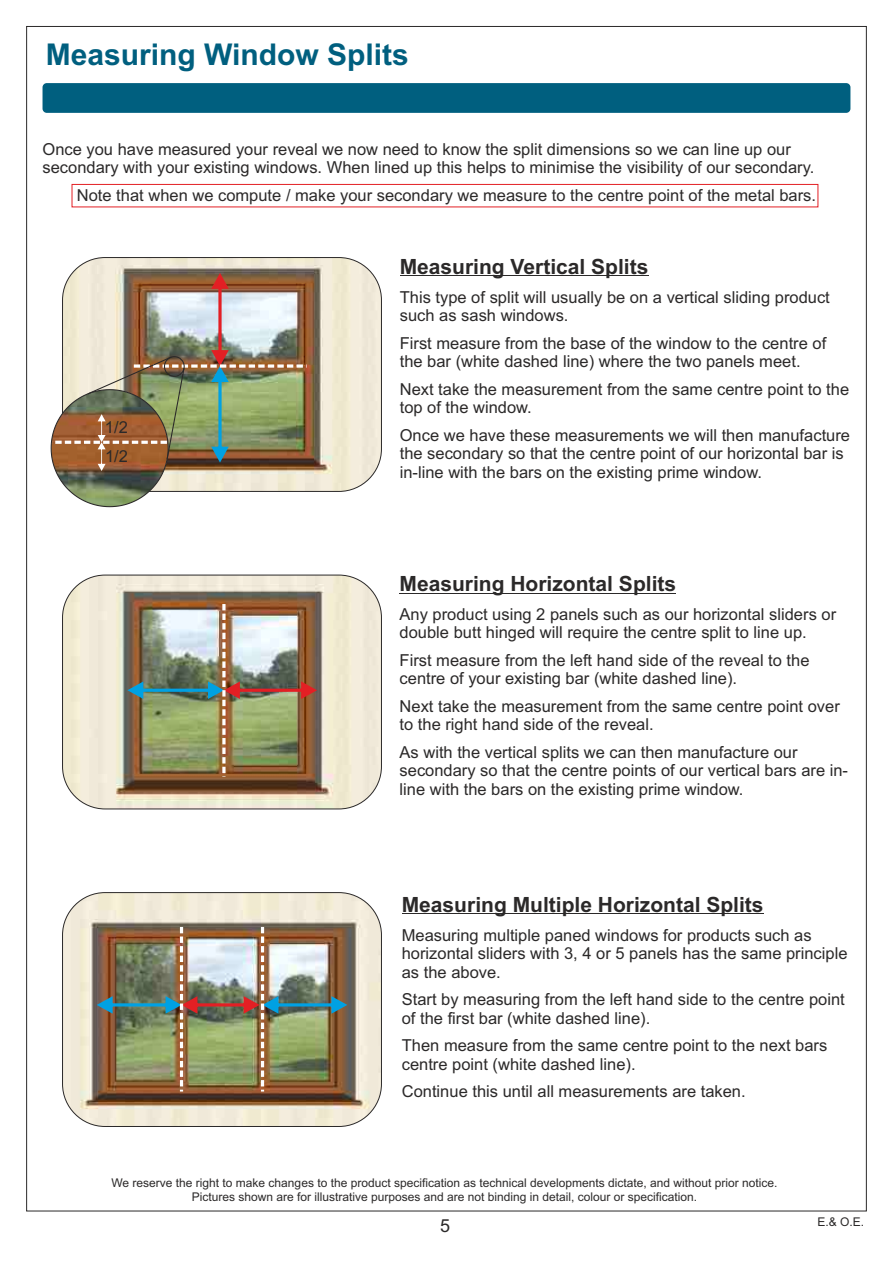
<style>
.page{position:relative;width:893px;height:1263px;background:#fff}
.page>*{position:absolute;margin:0;border:0;box-sizing:border-box;transform-origin:0 0}
.t1{font:700 30px "Arial";color:#005f7f}
.t2{font:700 21px "Arial";color:#2b2929}
.t3{font:18px "Arial";color:#2b2929}
.t4{font:16.5px/18.5px "Arial";color:#2b2929}
.t5{font:12px/13.4px "Arial";color:#2b2929;text-align:center}
</style>
<div class="page">
<div style="left:43px;top:83px;width:807px;height:30px;background:#005f7f;border-radius:4px"></div>
<hr style="left:400px;top:275px;width:248px;height:1px;background:#2b2929">
<hr style="left:400px;top:592px;width:276px;height:1px;background:#2b2929">
<hr style="left:402px;top:913px;width:361px;height:1px;background:#2b2929">
<img style="left:63px;top:258px;width:318px;height:233px;border-radius:43px">
<img style="left:63px;top:575px;width:318px;height:234px;border-radius:43px">
<img style="left:127px;top:604px;width:190px;height:173px">
<div style="left:62px;top:575px;width:320px;height:234px;border:1px solid #2b2929;border-radius:43px"></div>
<img style="left:63px;top:892px;width:318px;height:234px;border-radius:43px">
<img style="left:97px;top:927px;width:250px;height:164px">
<div style="left:62px;top:892px;width:320px;height:235px;border:1px solid #2b2929;border-radius:43px"></div>
<div style="left:72px;top:184px;width:746px;height:23px;border:1px solid #e31f24"></div>
<img style="left:51px;top:273px;width:256px;height:234px">
<div style="left:164px;top:356px;width:21px;height:21px;border:1px solid #2b2929;border-radius:50%"></div>
<h1 class="t1" style="left:46px;top:43px;width:365px">Measuring Window Splits</h1>
<p class="t4" style="left:43px;top:141px;width:773px">Once you have measured your reveal we now need to know the split dimensions so we can line up our secondary with your existing windows. When lined up this helps to minimise the visibility of our secondary.</p>
<p class="t4" style="left:77px;top:187px;width:741px">Note that when we compute / make your secondary we measure to the centre point of the metal bars.</p>
<p class="t4" style="left:105px;top:414px;width:25px;line-height:29px">1/2<br>1/2</p>
<p class="t2" style="left:400px;top:258px;width:250px">Measuring Vertical Splits</p>
<p class="t4" style="left:400px;top:289px;width:432px">This type of split will usually be on a vertical sliding product such as sash windows.</p>
<p class="t4" style="left:400px;top:335px;width:428px">First measure from the base of the window to the centre of the bar (white dashed line) where the two panels meet.</p>
<p class="t4" style="left:400px;top:381px;width:451px">Next take the measurement from the same centre point to the top of the window.</p>
<p class="t4" style="left:400px;top:427px;width:452px">Once we have these measurements we will then manufacture the secondary so that the centre point of our horizontal bar is in-line with the bars on the existing prime window.</p>
<p class="t2" style="left:400px;top:575px;width:278px">Measuring Horizontal Splits</p>
<p class="t4" style="left:400px;top:606px;width:438px">Any product using 2 panels such as our horizontal sliders or double butt hinged will require the centre split to line up.</p>
<p class="t4" style="left:400px;top:652px;width:411px">First measure from the left hand side of the reveal to the centre of your existing bar (white dashed line).</p>
<p class="t4" style="left:400px;top:698px;width:442px">Next take the measurement from the same centre point over to the right hand side of the reveal.</p>
<p class="t4" style="left:400px;top:744px;width:450px">As with the vertical splits we can then manufacture our secondary so that the centre points of our vertical bars are in&shy;line with the bars on the existing prime window.</p>
<p class="t2" style="left:402px;top:896px;width:363px">Measuring Multiple Horizontal Splits</p>
<p class="t4" style="left:402px;top:927px;width:447px">Measuring multiple paned windows for products such as horizontal sliders with 3, 4 or 5 panels has the same principle as the above.</p>
<p class="t4" style="left:402px;top:992px;width:444px">Start by measuring from the left hand side to the centre point of the first bar (white dashed line).</p>
<p class="t4" style="left:402px;top:1038px;width:427px">Then measure from the same centre point to the next bars centre point (white dashed line).</p>
<p class="t4" style="left:402px;top:1084px;width:345px">Continue this until all measurements are taken.</p>
<p class="t5" style="left:111px;top:1177px;width:668px">We reserve the right to make changes to the product specification as technical developments dictate, and without prior notice.<br>Pictures shown are for illustrative purposes and are not binding in detail, colour or specification.</p>
<p class="t3" style="left:440px;top:1219px;width:12px">5</p>
<p class="t5" style="left:817px;top:1216px;width:48px">E.&amp; O.E.</p>
</div>
